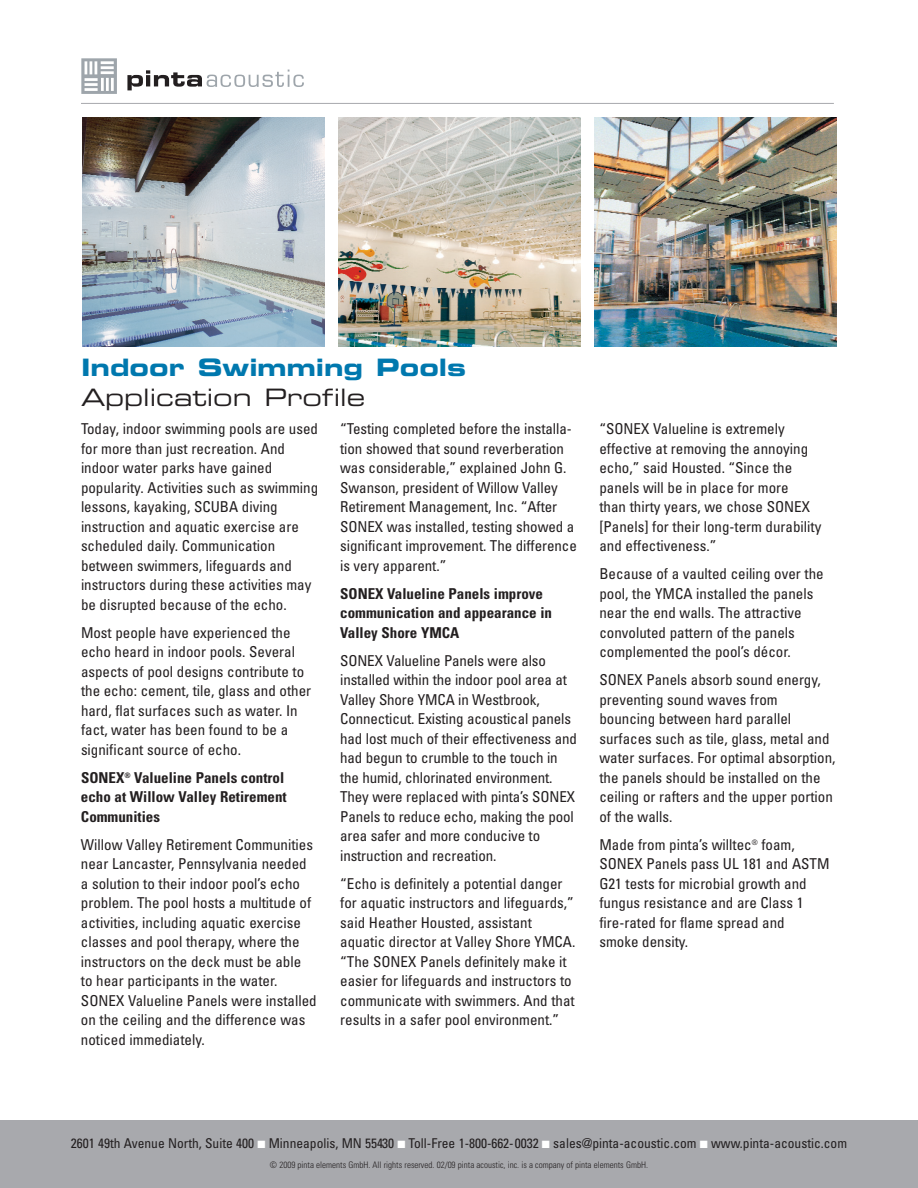
<style>
.page{position:relative;width:918px;height:1188px;background:#fff}
.page>*{position:absolute;margin:0;border:0;box-sizing:border-box;transform-origin:0 0}
.t1{font:24px "Eurostile Bold Extended Two";color:#0078ae}
.t2{font:24px "Eurostile Extended Two";color:#231f20}
.t3{font:condensed 15px/19.5px "Univers";color:#231f20}
.t4{font:700 condensed 15px/19.5px "Univers";color:#231f20}
.t5{font:condensed 13.5px "Univers";color:#231f20}
.t6{font:300 condensed 9px "Univers";color:#231f20}
.s1{color:#fff}
</style>
<div class="page">
<img style="left:82px;top:118px;width:243px;height:229px">
<img style="left:338px;top:118px;width:243px;height:229px">
<img style="left:595px;top:118px;width:242px;height:229px">
<div style="left:0;top:1120px;width:918px;height:68px;background:#a8a9ad"></div>
<svg style="left:81px;top:58px;width:36px;height:36px"></svg>
<svg style="left:127px;top:70px;width:177px;height:20px"></svg>
<hr style="left:81px;top:103px;width:753px;height:1px;background:#a8a9ad">
<h1 class="t1" style="left:81px;top:358px;width:387px">Indoor Swimming Pools</h1>
<h1 class="t2" style="left:81px;top:388px;width:286px">Application Profile</h1>
<p class="t3" style="left:81px;top:420px;width:239px">Today, indoor swimming pools are used for more than just recreation. And indoor water parks have gained popularity. Activities such as swimming lessons, kayaking, SCUBA diving instruction and aquatic exercise are scheduled daily. Communication between swimmers, lifeguards and instructors during these activities may be disrupted because of the echo.</p>
<p class="t3" style="left:81px;top:624px;width:232px">Most people have experienced the echo heard in indoor pools. Several aspects of pool designs contribute to the echo: cement, tile, glass and other hard, flat surfaces such as water. In fact, water has been found to be a significant source of echo.</p>
<p class="t4" style="left:81px;top:769px;width:207px">SONEX<sup>®</sup> Valueline Panels control echo at Willow Valley Retirement<br>Communities</p>
<p class="t3" style="left:81px;top:836px;width:237px">Willow Valley Retirement Communities near Lancaster, Pennsylvania needed a solution to their indoor pool’s echo problem. The pool hosts a multitude of activities, including aquatic exercise classes and pool therapy, where the instructors on the deck must be able<br>to hear participants in the water.<br>SONEX Valueline Panels were installed on the ceiling and the difference was noticed immediately.</p>
<p class="t3" style="left:340px;top:420px;width:238px">“Testing completed before the installa&shy;tion showed that sound reverberation was considerable,” explained John G.<br>Swanson, president of Willow Valley Retirement Management, Inc. “After SONEX was installed, testing showed a significant improvement. The difference is very apparent.”</p>
<p class="t4" style="left:340px;top:585px;width:213px">SONEX Valueline Panels improve communication and appearance in<br>Valley Shore YMCA</p>
<p class="t3" style="left:340px;top:652px;width:238px">SONEX Valueline Panels were also installed within the indoor pool area at Valley Shore YMCA in Westbrook, Connecticut. Existing acoustical panels had lost much of their effectiveness and had begun to crumble to the touch in the humid, chlorinated environment.<br>They were replaced with pinta’s SONEX Panels to reduce echo, making the pool area safer and more conducive to instruction and recreation.</p>
<p class="t3" style="left:340px;top:875px;width:237px">“Echo is definitely a potential danger for aquatic instructors and lifeguards,” said Heather Housted, assistant aquatic director at Valley Shore YMCA. “The SONEX Panels definitely make it easier for lifeguards and instructors to communicate with swimmers. And that results in a safer pool environment.”</p>
<p class="t3" style="left:599px;top:420px;width:224px">“SONEX Valueline is extremely effective at removing the annoying echo,” said Housted. “Since the panels will be in place for more<br>than thirty years, we chose SONEX [Panels] for their long-term durability and effectiveness.”</p>
<p class="t3" style="left:599px;top:565px;width:226px">Because of a vaulted ceiling over the pool, the YMCA installed the panels near the end walls. The attractive convoluted pattern of the panels complemented the pool’s décor.</p>
<p class="t3" style="left:599px;top:672px;width:238px">SONEX Panels absorb sound energy, preventing sound waves from bouncing between hard parallel surfaces such as tile, glass, metal and water surfaces. For optimal absorption, the panels should be installed on the ceiling or rafters and the upper portion of the walls.</p>
<p class="t3" style="left:599px;top:836px;width:232px">Made from pinta’s willtec<sup>®</sup> foam,<br>SONEX Panels pass UL 181 and ASTM<br>G21 tests for microbial growth and fungus resistance and are Class 1 fire-rated for flame spread and<br>smoke density.</p>
<p class="t5" style="left:71px;top:1138px;width:778px">2601 49th Avenue North, Suite 400 <span class="s1">■</span> Minneapolis, MN 55430 <span class="s1">■</span> Toll-Free 1-800-662-0032 <span class="s1">■</span> sales@pinta-acoustic.com <span class="s1">■</span> www.pinta-acoustic.com</p>
<p class="t6" style="left:270px;top:1161px;width:380px">© 2009 pinta elements GmbH. All rights reserved. 02/09 pinta acoustic, inc. is a company of pinta elements GmbH.</p>
</div>
